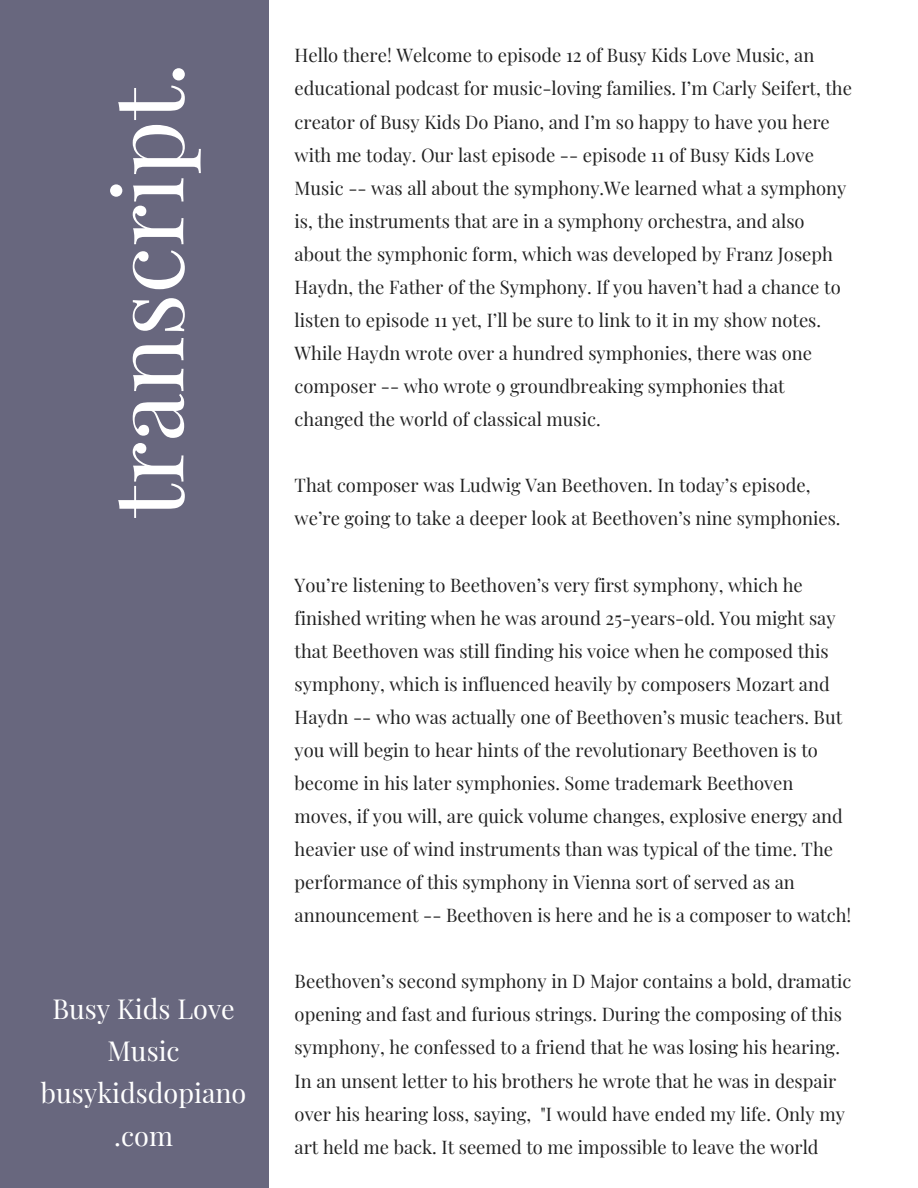
<style>
.page{position:relative;width:918px;height:1188px;background:#fff}
.page>*{position:absolute;margin:0;border:0;box-sizing:border-box;transform-origin:0 0}
.t1{font:96px "Playfair Display";color:#fff}
.t2{font:27px/42.3px "Playfair Display";color:#fff;text-align:center}
.t3{font:18.45px/33px "Playfair Display";color:#222}
</style>
<div class="page">
<div style="left:0;top:0;width:269px;height:1188px;background:#68677e"></div>
<h1 class="t1" style="left:80px;top:518px;width:458px;rotate:-90deg">transcript.</h1>
<h2 class="t2" style="left:41px;top:986px;width:207px">Busy Kids Love<br>Music busykidsdopiano .com</h2>
<p class="t3" style="left:295px;top:38px;width:559px">Hello there! Welcome to episode 12 of Busy Kids Love Music, an educational podcast for music-loving families. I’m Carly Seifert, the creator of Busy Kids Do Piano, and I’m so happy to have you here with me today. Our last episode -- episode 11 of Busy Kids Love Music -- was all about the symphony.We learned what a symphony is, the instruments that are in a symphony orchestra, and also about the symphonic form, which was developed by Franz Joseph Haydn, the Father of the Symphony. If you haven’t had a chance to listen to episode 11 yet, I’ll be sure to link to it in my show notes.<br>While Haydn wrote over a hundred symphonies, there was one composer -- who wrote 9 groundbreaking symphonies that changed the world of classical music.</p>
<p class="t3" style="left:295px;top:468px;width:548px">That composer was Ludwig Van Beethoven. In today’s episode, we’re going to take a deeper look at Beethoven’s nine symphonies.</p>
<p class="t3" style="left:295px;top:567px;width:558px">You’re listening to Beethoven’s very first symphony, which he finished writing when he was around 25-years-old. You might say that Beethoven was still finding his voice when he composed this symphony, which is influenced heavily by composers Mozart and Haydn -- who was actually one of Beethoven’s music teachers. But you will begin to hear hints of the revolutionary Beethoven is to become in his later symphonies. Some trademark Beethoven moves, if you will, are quick volume changes, explosive energy and heavier use of wind instruments than was typical of the time. The performance of this symphony in Vienna sort of served as an announcement -- Beethoven is here and he is a composer to watch!</p>
<p class="t3" style="left:295px;top:964px;width:558px">Beethoven’s second symphony in D Major contains a bold, dramatic opening and fast and furious strings. During the composing of this symphony, he confessed to a friend that he was losing his hearing.<br>In an unsent letter to his brothers he wrote that he was in despair over his hearing loss, saying, "I would have ended my life. Only my art held me back. It seemed to me impossible to leave the world</p>
</div>
